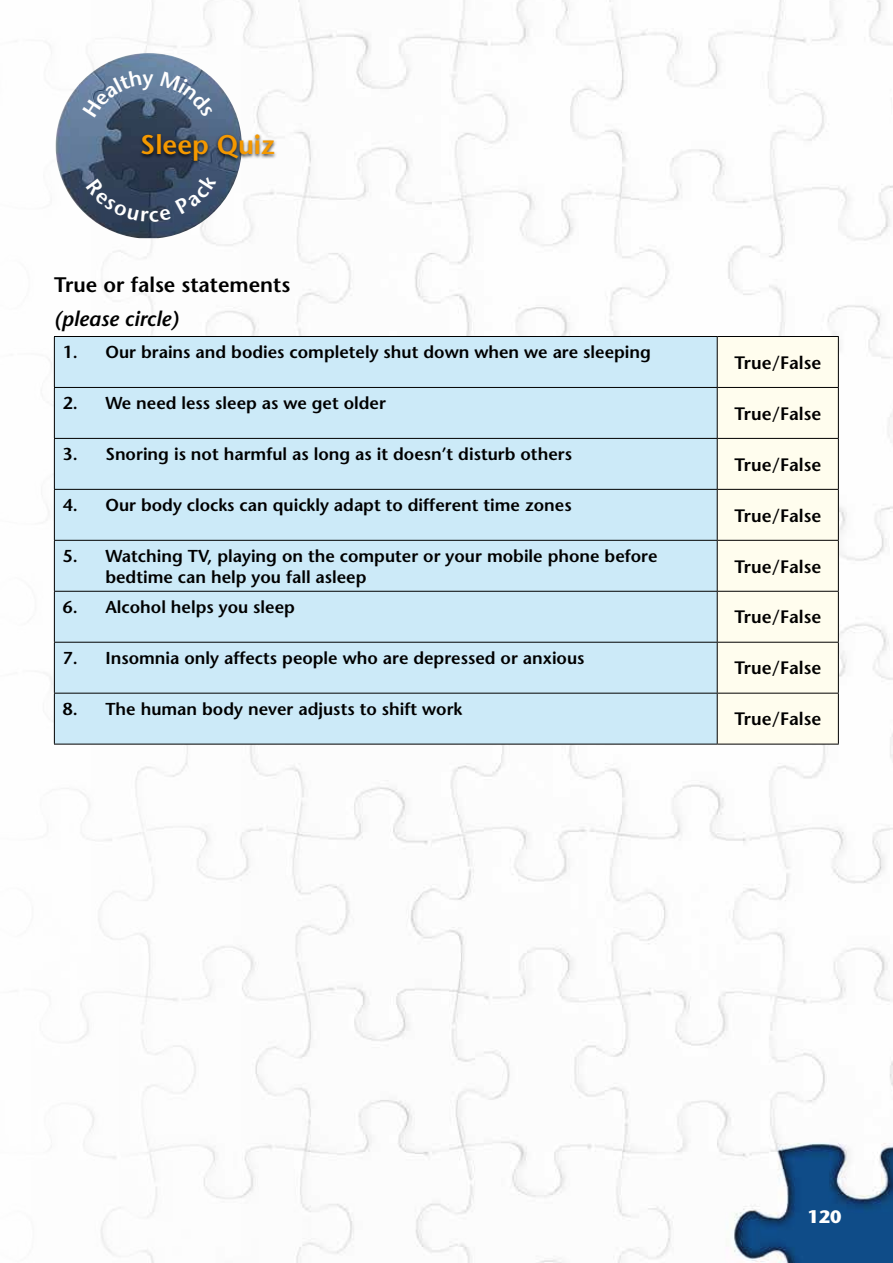
<style>
.page{position:relative;width:893px;height:1263px;background:#fff}
.page>*{position:absolute;margin:0;border:0;box-sizing:border-box;transform-origin:0 0}
.t1{font:600 27px "Stone Sans";color:#f49800}
.t2{font:600 21px "Stone Sans";color:#000}
.t3{font:italic 600 21px "Stone Sans";color:#000}
.t4{font:600 18px "Stone Sans";color:#000}
.t5{font:700 18px "Stone Sans";color:#fff}
.t6{font:600 17.25px/21px "Stone Sans";color:#000}
</style>
<div class="page">
<img style="left:48px;top:0;width:845px;height:1263px">
<img style="left:56px;top:53px;width:186px;height:185px">
<div style="left:55px;top:337px;width:662px;height:407px;background:#cceaf8"></div>
<div style="left:718px;top:337px;width:120px;height:407px;background:#fffdee"></div>
<hr style="left:54px;top:336px;width:663px;height:1px;background:#000">
<hr style="left:54px;top:337px;width:1px;height:50px;background:#000">
<hr style="left:717px;top:336px;width:122px;height:1px;background:#000">
<hr style="left:717px;top:337px;width:1px;height:50px;background:#000">
<hr style="left:838px;top:337px;width:1px;height:50px;background:#000">
<hr style="left:54px;top:387px;width:663px;height:1px;background:#000">
<hr style="left:54px;top:388px;width:1px;height:50px;background:#000">
<hr style="left:717px;top:387px;width:122px;height:1px;background:#000">
<hr style="left:717px;top:388px;width:1px;height:50px;background:#000">
<hr style="left:838px;top:388px;width:1px;height:50px;background:#000">
<hr style="left:54px;top:438px;width:663px;height:1px;background:#000">
<hr style="left:54px;top:439px;width:1px;height:50px;background:#000">
<hr style="left:717px;top:438px;width:122px;height:1px;background:#000">
<hr style="left:717px;top:439px;width:1px;height:50px;background:#000">
<hr style="left:838px;top:439px;width:1px;height:50px;background:#000">
<hr style="left:54px;top:489px;width:663px;height:1px;background:#000">
<hr style="left:54px;top:490px;width:1px;height:50px;background:#000">
<hr style="left:717px;top:489px;width:122px;height:1px;background:#000">
<hr style="left:717px;top:490px;width:1px;height:50px;background:#000">
<hr style="left:838px;top:490px;width:1px;height:50px;background:#000">
<hr style="left:54px;top:540px;width:663px;height:1px;background:#000">
<hr style="left:54px;top:541px;width:1px;height:50px;background:#000">
<hr style="left:717px;top:540px;width:122px;height:1px;background:#000">
<hr style="left:717px;top:541px;width:1px;height:50px;background:#000">
<hr style="left:838px;top:541px;width:1px;height:50px;background:#000">
<hr style="left:54px;top:591px;width:663px;height:1px;background:#000">
<hr style="left:54px;top:592px;width:1px;height:50px;background:#000">
<hr style="left:717px;top:591px;width:122px;height:1px;background:#000">
<hr style="left:717px;top:592px;width:1px;height:50px;background:#000">
<hr style="left:838px;top:592px;width:1px;height:50px;background:#000">
<hr style="left:54px;top:642px;width:663px;height:1px;background:#000">
<hr style="left:54px;top:643px;width:1px;height:50px;background:#000">
<hr style="left:717px;top:642px;width:122px;height:1px;background:#000">
<hr style="left:717px;top:643px;width:1px;height:50px;background:#000">
<hr style="left:838px;top:643px;width:1px;height:50px;background:#000">
<hr style="left:54px;top:693px;width:663px;height:1px;background:#000">
<hr style="left:54px;top:693px;width:1px;height:51px;background:#000">
<hr style="left:717px;top:693px;width:122px;height:1px;background:#000">
<hr style="left:717px;top:693px;width:1px;height:51px;background:#000">
<hr style="left:838px;top:693px;width:1px;height:51px;background:#000">
<hr style="left:54px;top:744px;width:663px;height:1px;background:#000">
<hr style="left:717px;top:744px;width:122px;height:1px;background:#000">
<div style="left:139px;top:132px;width:139px;height:33px;background:#000;opacity:.75"></div>
<svg style="left:83px;top:70px;width:71px;height:47px;background:#607895"></svg>
<svg style="left:160px;top:71px;width:53px;height:46px;background:#5a728f"></svg>
<svg style="left:86px;top:174px;width:131px;height:48px;background:#374860"></svg>
<h1 class="t1" style="left:140px;top:128px;width:136px">Sleep Quiz</h1>
<p class="t2" style="left:54px;top:272px;width:238px">True or false statements</p>
<p class="t3" style="left:54px;top:305px;width:126px">(please circle)</p>
<p class="t6" style="left:63px;top:341px;width:590px">1. Our brains and bodies completely shut down when we are sleeping</p>
<p class="t6" style="left:63px;top:392px;width:325px">2. We need less sleep as we get older</p>
<p class="t6" style="left:63px;top:443px;width:511px">3. Snoring is not harmful as long as it doesn’t disturb others</p>
<p class="t6" style="left:63px;top:494px;width:510px">4. Our body clocks can quickly adapt to different time zones</p>
<p class="t4" style="left:734px;top:352px;width:88px">True/False</p>
<p class="t4" style="left:734px;top:403px;width:88px">True/False</p>
<p class="t4" style="left:734px;top:453px;width:88px">True/False</p>
<p class="t4" style="left:734px;top:504px;width:88px">True/False</p>
<p class="t6" style="left:105px;top:545px;width:554px;text-indent:-43px">5. Watching TV, playing on the computer or your mobile phone before bedtime can help you fall asleep</p>
<p class="t4" style="left:734px;top:555px;width:88px">True/False</p>
<p class="t6" style="left:63px;top:596px;width:233px">6. Alcohol helps you sleep</p>
<p class="t4" style="left:734px;top:606px;width:88px">True/False</p>
<p class="t6" style="left:63px;top:647px;width:523px">7. Insomnia only affects people who are depressed or anxious</p>
<p class="t6" style="left:63px;top:698px;width:401px">8. The human body never adjusts to shift work</p>
<p class="t4" style="left:734px;top:657px;width:88px">True/False</p>
<p class="t4" style="left:734px;top:708px;width:88px">True/False</p>
<p class="t5" style="left:807px;top:1206px;width:36px">120</p>
</div>
